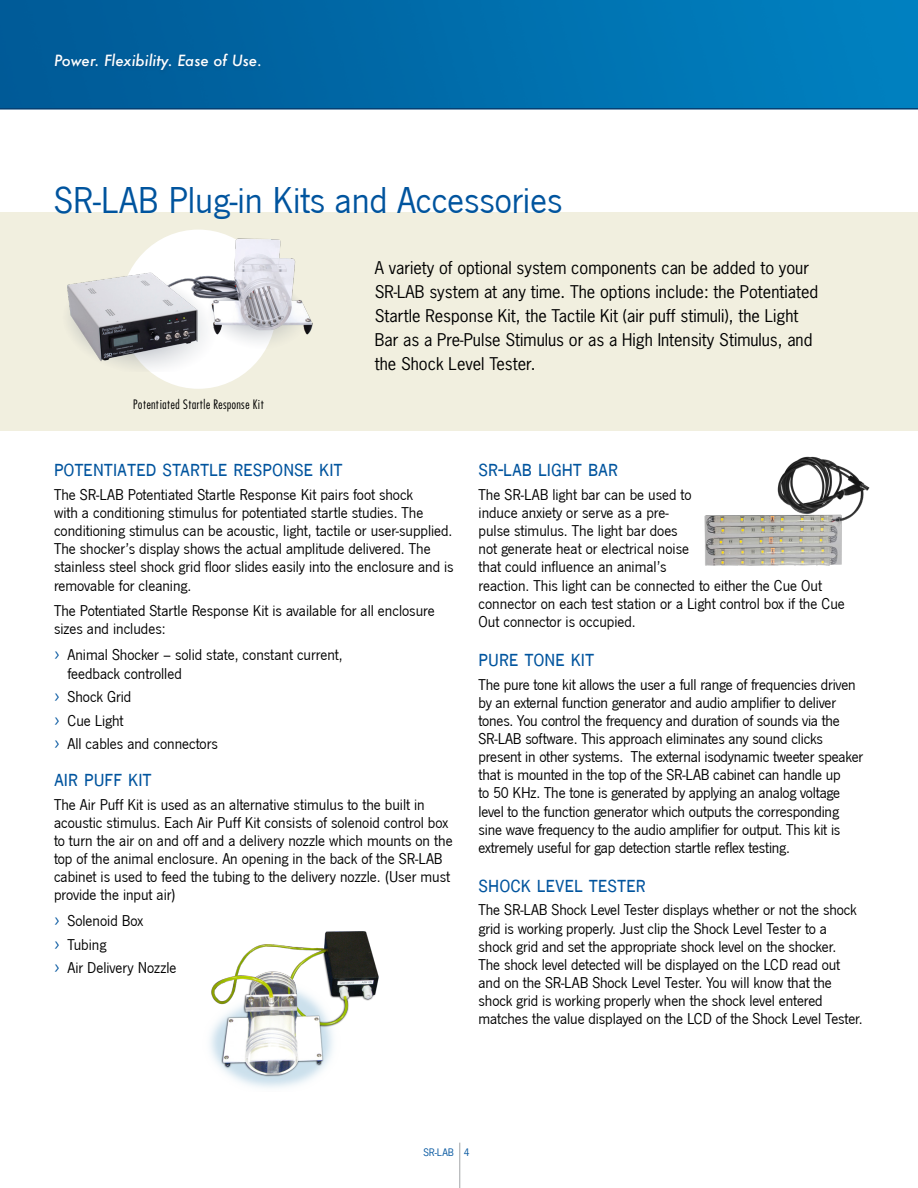
<style>
.page{position:relative;width:918px;height:1188px;background:#fff}
.page>*{position:absolute;margin:0;border:0;box-sizing:border-box;transform-origin:0 0}
.t1{font:38.7px "News Got T";color:#00549e}
.t2{font:21px "News Got DCD";color:#00549e}
.t3{font:16.5px/24px "News Gothic Std";color:#000}
.t4{font:16.2px/18.1px "News Got T";color:#000}
.t5{font:italic 500 15px "Futura";color:#fff}
.t6{font:500 12px "Futura Cond";color:#000}
.t7{font:11.25px "News Got T";color:#00549e}
.s1{font-size:21px;color:#00549e}
</style>
<div class="page">
<hr style="left:0;top:108px;width:918px;height:2px;background:#003d71">
<img style="left:0;top:0;width:918px;height:108px">
<div style="left:52px;top:51px;width:212px;height:24px;background:#005d99"></div>
<hr style="left:459px;top:1143px;width:1px;height:45px;background:#a7a9ac">
<div style="left:0;top:213px;width:918px;height:218px;background:#f1efdf"></div>
<div style="left:120px;top:230px;width:156px;height:159px;background:#fff;border-radius:50%"></div>
<img style="left:38px;top:212px;width:309px;height:160px">
<img style="left:210px;top:931px;width:169px;height:157px">
<img style="left:704px;top:456px;width:166px;height:110px">
<p class="t5" style="left:54px;top:50px;width:209px">Power. Flexibility. Ease of Use.</p>
<h1 class="t1" style="left:54px;top:178px;width:510px">SR-LAB Plug-in Kits and Accessories</h1>
<p class="t6" style="left:133px;top:397px;width:133px">Potentiated Startle Response Kit</p>
<p class="t3" style="left:375px;top:256px;width:445px">A variety of optional system components can be added to your SR-LAB system at any time. The options include: the Potentiated Startle Response Kit, the Tactile Kit (air puff stimuli), the Light Bar as a Pre-Pulse Stimulus or as a High Intensity Stimulus, and the Shock Level Tester.</p>
<p class="t2" style="left:54px;top:457px;width:290px">potentiated startle response kit</p>
<p class="t4" style="left:54px;top:486px;width:401px">The SR-LAB Potentiated Startle Response Kit pairs foot shock<br>with a conditioning stimulus for potentiated startle studies. The conditioning stimulus can be acoustic, light, tactile or user-supplied.<br>The shocker’s display shows the actual amplitude delivered. The stainless steel shock grid floor slides easily into the enclosure and is removable for cleaning.</p>
<p class="t4" style="left:54px;top:601px;width:382px">The Potentiated Startle Response Kit is available for all enclosure sizes and includes:</p>
<p class="t4" style="left:67px;top:645px;width:277px;line-height:19.2px;text-indent:-13px"><span class="s1">›</span> Animal Shocker – solid state, constant current, feedback controlled</p>
<p class="t4" style="left:54px;top:685px;width:165px;line-height:23.5px"><span class="s1">›</span> Shock Grid<br><span class="s1">›</span> Cue Light<br><span class="s1">›</span> All cables and connectors</p>
<p class="t2" style="left:54px;top:767px;width:99px">air puff kit</p>
<p class="t4" style="left:54px;top:795px;width:400px">The Air Puff Kit is used as an alternative stimulus to the built in acoustic stimulus. Each Air Puff Kit consists of solenoid control box to turn the air on and off and a delivery nozzle which mounts on the top of the animal enclosure. An opening in the back of the SR-LAB cabinet is used to feed the tubing to the delivery nozzle. (User must provide the input air)</p>
<p class="t4" style="left:54px;top:909px;width:124px;line-height:23.5px"><span class="s1">›</span> Solenoid Box<br><span class="s1">›</span> Tubing<br><span class="s1">›</span> Air Delivery Nozzle</p>
<p class="t2" style="left:479px;top:457px;width:141px">sr-lab light bar</p>
<p class="t4" style="left:479px;top:486px;width:368px">The SR-LAB light bar can be used to<br>induce anxiety or serve as a pre-<br>pulse stimulus. The light bar does<br>not generate heat or electrical noise<br>that could influence an animal’s<br>reaction. This light can be connected to either the Cue Out connector on each test station or a Light control box if the Cue Out connector is occupied.</p>
<p class="t2" style="left:479px;top:647px;width:117px">pure tone kit</p>
<p class="t4" style="left:479px;top:675px;width:386px">The pure tone kit allows the user a full range of frequencies driven by an external function generator and audio amplifier to deliver tones. You control the frequency and duration of sounds via the SR-LAB software. This approach eliminates any sound clicks present in other systems. The external isodynamic tweeter speaker that is mounted in the top of the SR-LAB cabinet can handle up<br>to 50 KHz. The tone is generated by applying an analog voltage level to the function generator which outputs the corresponding sine wave frequency to the audio amplifier for output. This kit is extremely useful for gap detection startle reflex testing.</p>
<p class="t2" style="left:479px;top:873px;width:169px">shock level tester</p>
<p class="t4" style="left:479px;top:901px;width:386px">The SR-LAB Shock Level Tester displays whether or not the shock grid is working properly. Just clip the Shock Level Tester to a shock grid and set the appropriate shock level on the shocker.<br>The shock level detected will be displayed on the LCD read out and on the SR-LAB Shock Level Tester. You will know that the shock grid is working properly when the shock level entered matches the value displayed on the LCD of the Shock Level Tester.</p>
<p class="t7" style="left:423px;top:1146px;width:48px">SR-LAB 4</p>
</div>
